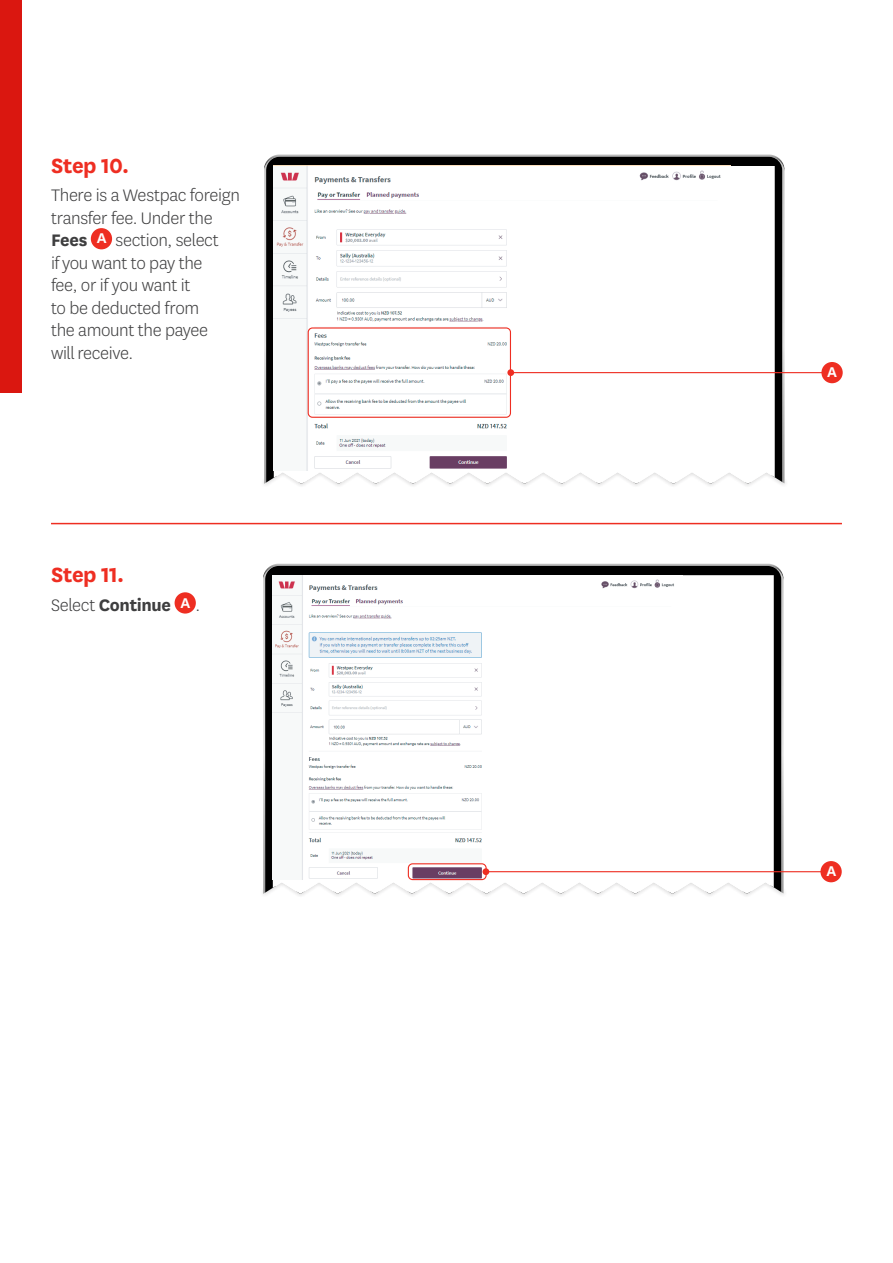
<style>
.page{position:relative;width:893px;height:1263px;background:#fff}
.page>*{position:absolute;margin:0;border:0;box-sizing:border-box;transform-origin:0 0}
.Body{font:700 24px "National LF";letter-spacing:-.02em;color:#ee2e22}
.Body-2{font:300 19.5px/22.5px "National LF";letter-spacing:-.02em;color:#3e3e3f}
.Body-3{font:700 19.5px "National LF";letter-spacing:-.02em;color:#3e3e3f}
.small_text{font:600 16.5px "National LF";color:#fff}
.s1{font-weight:700}
.s2{font-weight:300}
</style>
<div class="page">
<div style="left:0;top:0;width:22px;height:393px;background:#da1710"></div>
<hr style="left:51px;top:523px;width:791px;height:1px;background:#ee2e22">
<div style="left:175px;top:592px;width:21px;height:21px;background:#ee2e22;border-radius:50%"></div>
<div style="left:259px;top:877px;width:529px;height:20px;background:#231f20;opacity:.75"></div>
<svg style="left:263px;top:564px;width:522px;height:330px;background:#444"></svg>
<svg style="left:273px;top:575px;width:501px;height:319px"></svg>
<img style="left:273px;top:575px;width:410px;height:304px">
<hr style="left:486px;top:871px;width:343px;height:1px;background:#ee2e22">
<div style="left:482px;top:868px;width:7px;height:7px;background:#ee2e22;border-radius:50%"></div>
<div style="left:820px;top:861px;width:22px;height:21px;background:#ee2e22;border-radius:50%"></div>
<div style="left:408px;top:863px;width:79px;height:17px;border:1px solid #ee2e22;border-radius:4px"></div>
<div style="left:91px;top:228px;width:21px;height:21px;background:#ee2e22;border-radius:50%"></div>
<div style="left:260px;top:467px;width:529px;height:20px;background:#231f20;opacity:.75"></div>
<svg style="left:264px;top:155px;width:522px;height:329px;background:#484745"></svg>
<svg style="left:274px;top:166px;width:501px;height:318px"></svg>
<img style="left:274px;top:166px;width:456px;height:305px">
<hr style="left:511px;top:372px;width:318px;height:1px;background:#ee2e22">
<div style="left:507px;top:369px;width:7px;height:7px;background:#ee2e22;border-radius:50%"></div>
<div style="left:821px;top:362px;width:22px;height:21px;background:#ee2e22;border-radius:50%"></div>
<div style="left:308px;top:327px;width:203px;height:91px;border:1px solid #ee2e22;border-radius:4px"></div>
<p class="Body" style="left:51px;top:148px;width:80px">Step 10.</p>
<p class="Body-2" style="left:51px;top:184px;width:190px">There is a Westpac foreign transfer fee. Under the<br><span class="s1">Fees</span></p>
<p class="Body-2" style="left:51px;top:229px;width:169px;text-indent:65px">section, select if you want to pay the fee, or if you want it<br>to be deducted from the amount the payee will receive.</p>
<p class="small_text" style="left:97px;top:227px;width:11px">A</p>
<p class="Body" style="left:51px;top:557px;width:75px">Step 11.</p>
<p class="Body-3" style="left:51px;top:591px;width:122px"><span class="s2">Select</span> Continue</p>
<p class="small_text" style="left:180px;top:591px;width:11px">A</p>
<p class="Body-2" style="left:196px;top:593px;width:6px">.</p>
<p class="small_text" style="left:827px;top:361px;width:11px">A</p>
<p class="small_text" style="left:826px;top:860px;width:11px">A</p>
</div>
